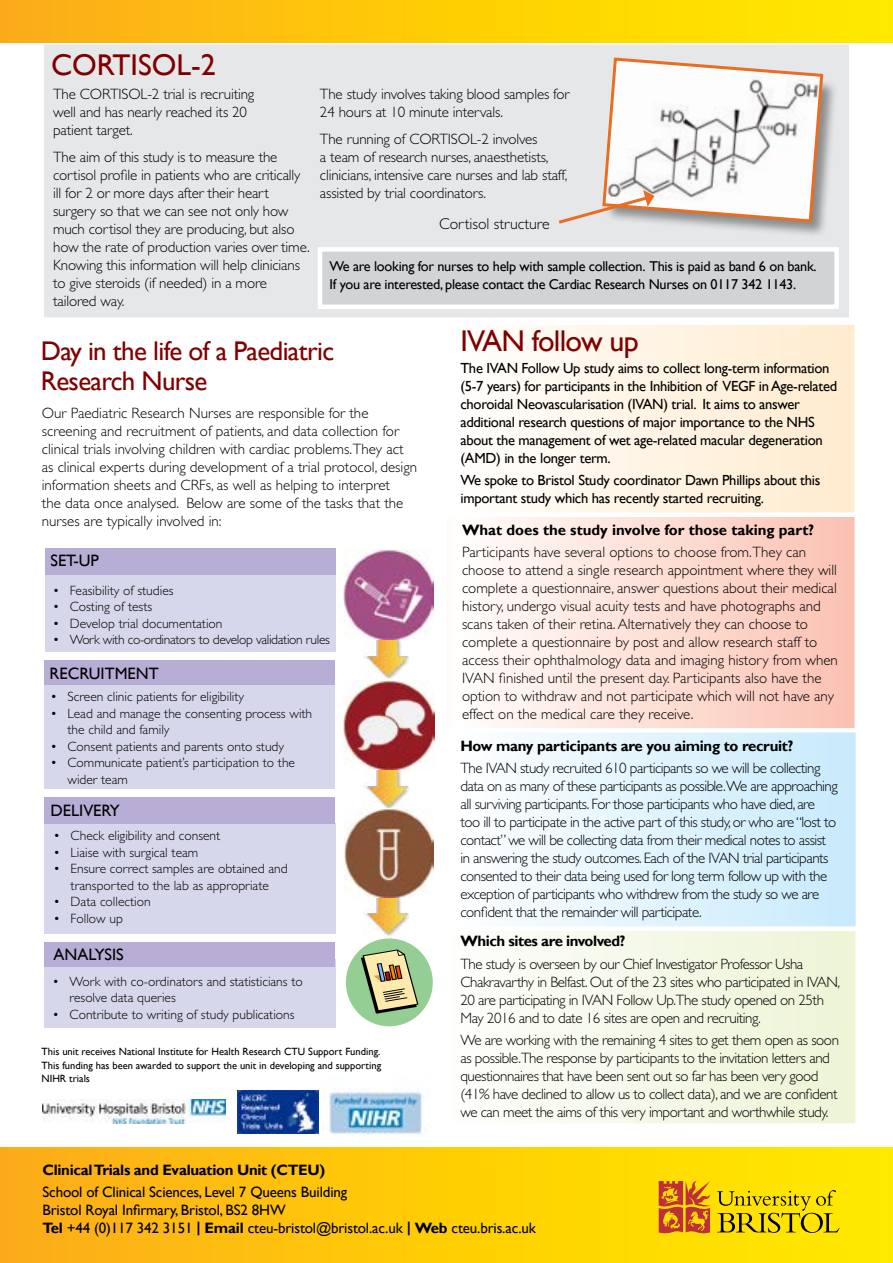
<style>
.page{position:relative;width:893px;height:1263px;background:#fff}
.page>*{position:absolute;margin:0;border:0;box-sizing:border-box;transform-origin:0 0}
.t1{font:30px "Gill Sans";letter-spacing:-.025em;color:#800000}
.t2{font:30px "Gill Sans";color:#800000}
.t3{font:27px/30px "Gill Sans";letter-spacing:-.025em;color:#800000}
.t4{font:16.5px "Gill Sans";color:#000}
.t5{font:300 15.75px "Gill Sans Std";color:#000}
.t6{font:300 15px/18px "Gill Sans Std";letter-spacing:-.01em;color:#000}
.t7{font:300 15px/18px "Gill Sans Std";letter-spacing:-.035em;color:#000}
.t8{font:300 15px/18px "Gill Sans Std";letter-spacing:-.03em;color:#000}
.t9{font:15px/18px "Gill Sans";letter-spacing:-.01em;color:#000}
.t10{font:700 15px "Gill Sans";letter-spacing:-.02em;color:#000}
.t11{font:700 15px "Gill Sans";color:#000}
.t12{font:14.7px/18px "Gill Sans";letter-spacing:-.02em;color:#000}
.t13{font:14.25px/18px "Gill Sans";letter-spacing:-.02em;color:#000}
.t14{font:300 13.5px/16.5px "Gill Sans Std";color:#000}
.t15{font:300 13.5px "Gill Sans Std";letter-spacing:-.025em;color:#000}
.t16{font:10.5px/13.5px "Gill Sans";color:#000;text-align:justify}
.s1{font-weight:700}
</style>
<div class="page">
<div style="left:445px;top:928px;width:413px;height:197px;background:linear-gradient(to right,#fdfefc,#edf4d5)"></div>
<div style="left:449px;top:723px;width:409px;height:205px;background:linear-gradient(to right,#fefeff,#c7eafb)"></div>
<div style="left:444px;top:515px;width:413px;height:215px;background:linear-gradient(to right,#fffffe,#fbc1b1)"></div>
<div style="left:442px;top:512px;width:417px;height:220px;border:4px solid #fff"></div>
<div style="left:444px;top:323px;width:413px;height:192px;background:linear-gradient(to right,#fffefd,#ffebce)"></div>
<img style="left:363px;top:897px;width:46px;height:39px">
<div style="left:41px;top:42px;width:811px;height:278px;background:#e6e7e8;border:3px solid #fff"></div>
<div style="left:44px;top:685px;width:291px;height:104px;background:#d6d7eb"></div>
<div style="left:0;top:0;width:893px;height:43px;background:linear-gradient(to right,#fdad16,#ffec00)"></div>
<div style="left:318px;top:247px;width:521px;height:62px;background:#d1d3d4;border:4px solid #fff"></div>
<img style="left:43px;top:1099px;width:182px;height:25px">
<img style="left:238px;top:1090px;width:81px;height:43px">
<div style="left:45px;top:574px;width:291px;height:78px;background:#d6d7eb"></div>
<div style="left:44px;top:823px;width:291px;height:111px;background:#d6d7eb"></div>
<div style="left:45px;top:548px;width:291px;height:26px;background:#b8add5"></div>
<div style="left:44px;top:660px;width:291px;height:25px;background:#b8add5"></div>
<div style="left:44px;top:797px;width:291px;height:26px;background:#b8add5"></div>
<div style="left:0;top:1147px;width:893px;height:116px;background:linear-gradient(to right,#fdad16,#ffec00)"></div>
<svg style="left:717px;top:1190px;width:123px;height:43px;background:#cfb800"></svg>
<svg style="left:659px;top:1181px;width:51px;height:52px;background:#d77222"></svg>
<div style="left:605px;top:63px;width:234px;height:174px;background:#000;opacity:.4"></div>
<svg style="left:559px;top:57px;width:266px;height:169px"></svg>
<div style="left:44px;top:960px;width:291px;height:68px;background:#d6d7eb"></div>
<div style="left:44px;top:942px;width:291px;height:25px;background:#b8add5"></div>
<img style="left:363px;top:770px;width:46px;height:38px">
<img style="left:364px;top:639px;width:46px;height:40px">
<div style="left:346px;top:938px;width:87px;height:88px;background:#94ce95;border-radius:50%"></div>
<svg style="left:361px;top:949px;width:57px;height:64px"></svg>
<img style="left:344px;top:680px;width:91px;height:90px">
<img style="left:343px;top:549px;width:90px;height:90px">
<img style="left:345px;top:808px;width:89px;height:89px">
<img style="left:322px;top:1089px;width:104px;height:47px">
<h1 class="t2" style="left:51px;top:47px;width:166px">CORTISOL-2</h1>
<p class="t6" style="left:53px;top:85px;width:203px">The CORTISOL-2 trial is recruiting well and has nearly reached its 20 patient target.</p>
<p class="t6" style="left:53px;top:148px;width:258px">The aim of this study is to measure the cortisol profile in patients who are critically ill for 2 or more days after their heart surgery so that we can see not only how much cortisol they are producing, but also how the rate of production varies over time.<br>Knowing this information will help clinicians to give steroids (if needed) in a more tailored way.</p>
<p class="t6" style="left:320px;top:85px;width:251px">The study involves taking blood samples for<br>24 hours at 10 minute intervals.</p>
<p class="t6" style="left:320px;top:130px;width:249px">The running of CORTISOL-2 involves<br>a team of research nurses, anaesthetists, clinicians, intensive care nurses and lab staff, assisted by trial coordinators.</p>
<p class="t5" style="left:439px;top:214px;width:112px">Cortisol structure</p>
<p class="t13" style="left:330px;top:258px;width:489px">We are looking for nurses to help with sample collection. This is paid as band 6 on bank.<br>If you are interested, please contact the Cardiac Research Nurses on 0117 342 1143.</p>
<h2 class="t3" style="left:41px;top:336px;width:295px">Day in the life of a Paediatric<br>Research Nurse</h2>
<p class="t6" style="left:42px;top:404px;width:377px">Our Paediatric Research Nurses are responsible for the screening and recruitment of patients, and data collection for clinical trials involving children with cardiac problems.They act as clinical experts during development of a trial protocol, design information sheets and CRFs, as well as helping to interpret<br>the data once analysed. Below are some of the tasks that the nurses are typically involved in:</p>
<p class="t4" style="left:50px;top:551px;width:50px">SET-UP</p>
<p class="t14" style="left:53px;top:582px;width:122px">• Feasibility of studies</p>
<p class="t14" style="left:53px;top:598px;width:101px">• Costing of tests</p>
<p class="t14" style="left:53px;top:615px;width:171px">• Develop trial documentation</p>
<p class="t15" style="left:53px;top:632px;width:279px">• Work with co-ordinators to develop validation rules</p>
<p class="t4" style="left:50px;top:663px;width:111px">RECRUITMENT</p>
<p class="t14" style="left:50px;top:689px;width:195px">• Screen clinic patients for eligibility</p>
<p class="t14" style="left:68px;top:705px;width:246px;text-indent:-17px">• Lead and manage the consenting process with the child and family</p>
<p class="t14" style="left:50px;top:738px;width:235px">• Consent patients and parents onto study</p>
<p class="t14" style="left:68px;top:755px;width:229px;text-indent:-17px">• Communicate patient’s participation to the wider team</p>
<p class="t4" style="left:50px;top:801px;width:71px">DELIVERY</p>
<p class="t14" style="left:54px;top:828px;width:168px">• Check eligibility and consent</p>
<p class="t14" style="left:54px;top:844px;width:146px">• Liaise with surgical team</p>
<p class="t14" style="left:54px;top:861px;width:235px;text-align:center">• Ensure correct samples are obtained and transported to the lab as appropriate</p>
<p class="t14" style="left:54px;top:894px;width:99px">• Data collection</p>
<p class="t14" style="left:54px;top:910px;width:71px">• Follow up</p>
<p class="t4" style="left:54px;top:945px;width:72px">ANALYSIS</p>
<p class="t14" style="left:70px;top:973px;width:235px;text-indent:-17px">• Work with co-ordinators and statisticians to resolve data queries</p>
<p class="t14" style="left:53px;top:1006px;width:244px">• Contribute to writing of study publications</p>
<p class="t16" style="left:42px;top:1045px;width:341px">This unit receives National Institute for Health Research CTU Support Funding.<br>This funding has been awarded to support the unit in developing and supporting NIHR trials</p>
<h1 class="t1" style="left:460px;top:324px;width:180px">IVAN follow up</h1>
<p class="t12" style="left:460px;top:359px;width:378px">The IVAN Follow Up study aims to collect long-term information (5-7 years) for participants in the Inhibition of VEGF in Age-related choroidal Neovascularisation (IVAN) trial. It aims to answer additional research questions of major importance to the NHS about the management of wet age-related macular degeneration (AMD) in the longer term.</p>
<p class="t12" style="left:460px;top:471px;width:361px">We spoke to Bristol Study coordinator Dawn Phillips about this important study which has recently started recruiting.</p>
<p class="t11" style="left:462px;top:520px;width:354px">What does the study involve for those taking part?</p>
<p class="t6" style="left:462px;top:543px;width:377px">Participants have several options to choose from.They can choose to attend a single research appointment where they will complete a questionnaire, answer questions about their medical history, undergo visual acuity tests and have photographs and scans taken of their retina. Alternatively they can choose to complete a questionnaire by post and allow research staff to access their ophthalmology data and imaging history from when IVAN finished until the present day. Participants also have the option to withdraw and not participate which will not have any effect on the medical care they receive.</p>
<p class="t10" style="left:460px;top:737px;width:334px">How many participants are you aiming to recruit?</p>
<p class="t7" style="left:460px;top:759px;width:379px">The IVAN study recruited 610 participants so we will be collecting data on as many of these participants as possible.We are approaching all surviving participants. For those participants who have died, are too ill to participate in the active part of this study, or who are “lost to contact” we will be collecting data from their medical notes to assist in answering the study outcomes. Each of the IVAN trial participants consented to their data being used for long term follow up with the exception of participants who withdrew from the study so we are confident that the remainder will participate.</p>
<p class="t10" style="left:460px;top:932px;width:166px">Which sites are involved?</p>
<p class="t8" style="left:460px;top:955px;width:381px">The study is overseen by our Chief Investigator Professor Usha Chakravarthy in Belfast. Out of the 23 sites who participated in IVAN, 20 are participating in IVAN Follow Up.The study opened on 25th May 2016 and to date 16 sites are open and recruiting.</p>
<p class="t8" style="left:460px;top:1031px;width:380px">We are working with the remaining 4 sites to get them open as soon as possible.The response by participants to the invitation letters and questionnaires that have been sent out so far has been very good (41% have declined to allow us to collect data), and we are confident we can meet the aims of this very important and worthwhile study.</p>
<p class="t10" style="left:43px;top:1161px;width:284px">Clinical Trials and Evaluation Unit (CTEU)</p>
<p class="t9" style="left:43px;top:1183px;width:495px">School of Clinical Sciences, Level 7 Queens Building<br>Bristol Royal Infirmary, Bristol, BS2 8HW<br><span class="s1">Tel</span> +44 (0)117 342 3151 <span class="s1">| Email</span> cteu-bristol@bristol.ac.uk <span class="s1">| Web</span> cteu.bris.ac.uk</p>
</div>
